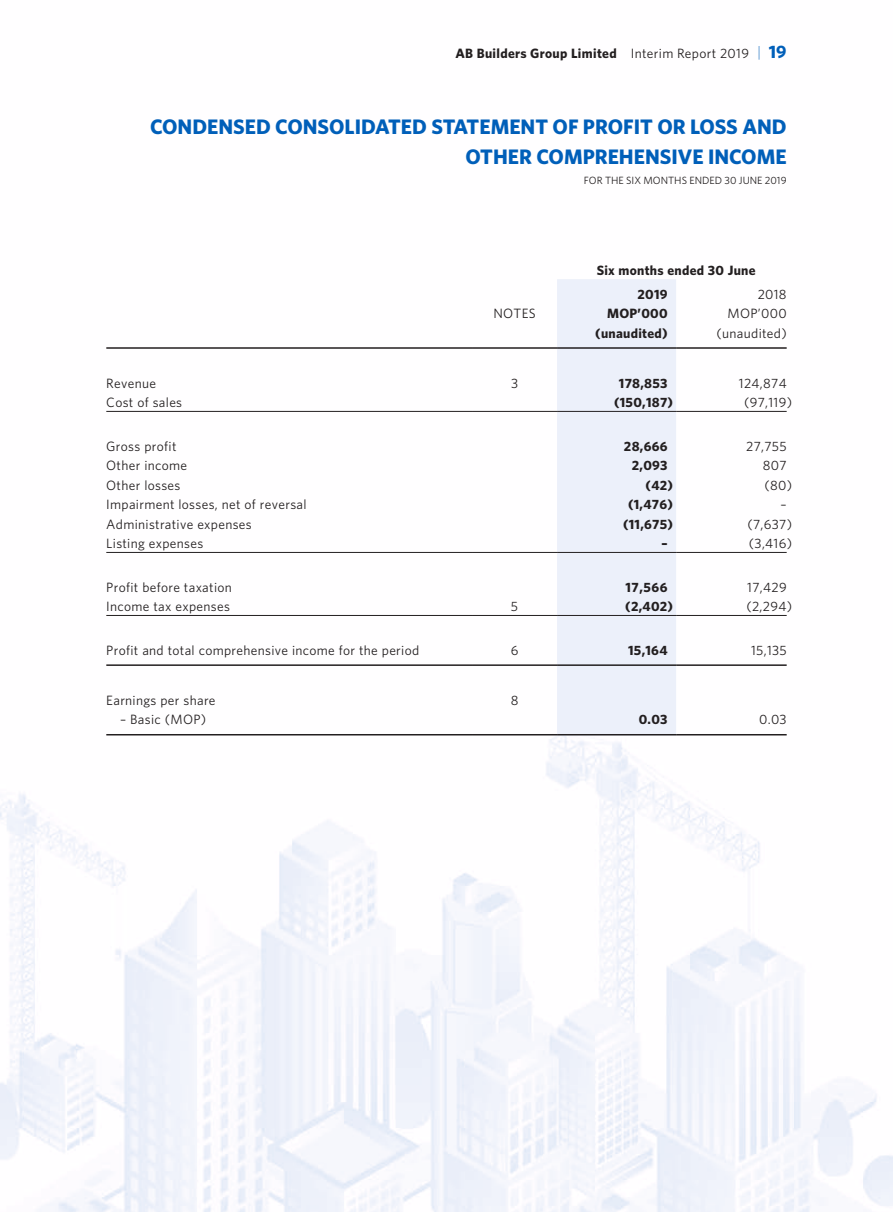
<style>
.page{position:relative;width:893px;height:1212px;background:#fff}
.page>*{position:absolute;margin:0;border:0;box-sizing:border-box;transform-origin:0 0}
.t1{font:700 21px/30px "Whitney";color:#005fb9;text-align:right}
.t2{font:13.5px "Whitney";letter-spacing:.025em;color:#231f20}
.t3{font:700 13.5px/24px "Whitney";letter-spacing:.02em;color:#231f20}
.t4{font:10.5px "Whitney";color:#231f20}
.s1{font-weight:400}
.s2{font-family:"M Hei HK";font-weight:300;color:#005fb9}
.s3{font-size:18px;color:#005fb9}
</style>
<div class="page">
<img style="left:0;top:410px;width:893px;height:802px">
<div style="left:557px;top:279px;width:119px;height:455px;background:#ecf0fa"></div>
<hr style="left:106px;top:347px;width:366px;height:2px;background:#231f20">
<hr style="left:472px;top:347px;width:85px;height:2px;background:#231f20">
<hr style="left:557px;top:347px;width:119px;height:2px;background:#231f20">
<hr style="left:676px;top:347px;width:111px;height:2px;background:#231f20">
<hr style="left:106px;top:411px;width:366px;height:1px;background:#231f20">
<hr style="left:472px;top:411px;width:85px;height:1px;background:#231f20">
<hr style="left:557px;top:411px;width:119px;height:1px;background:#231f20">
<hr style="left:676px;top:411px;width:111px;height:1px;background:#231f20">
<hr style="left:106px;top:552px;width:366px;height:1px;background:#231f20">
<hr style="left:472px;top:552px;width:85px;height:1px;background:#231f20">
<hr style="left:557px;top:552px;width:119px;height:1px;background:#231f20">
<hr style="left:676px;top:552px;width:111px;height:1px;background:#231f20">
<hr style="left:106px;top:615px;width:366px;height:1px;background:#231f20">
<hr style="left:472px;top:615px;width:85px;height:1px;background:#231f20">
<hr style="left:557px;top:615px;width:119px;height:1px;background:#231f20">
<hr style="left:676px;top:615px;width:111px;height:1px;background:#231f20">
<hr style="left:106px;top:664px;width:366px;height:2px;background:#231f20">
<hr style="left:472px;top:664px;width:85px;height:2px;background:#231f20">
<hr style="left:557px;top:664px;width:119px;height:2px;background:#231f20">
<hr style="left:676px;top:664px;width:111px;height:2px;background:#231f20">
<hr style="left:106px;top:734px;width:366px;height:1px;background:#231f20">
<hr style="left:472px;top:734px;width:85px;height:1px;background:#231f20">
<hr style="left:557px;top:734px;width:119px;height:1px;background:#231f20">
<hr style="left:676px;top:734px;width:111px;height:1px;background:#231f20">
<p class="t3" style="left:455px;top:41px;width:333px">AB Builders Group Limited <span class="s1">Interim Report 2019</span> <span class="s2">︱</span> <span class="s3">19</span></p>
<h1 class="t1" style="left:150px;top:111px;width:638px">CONDENSED CONSOLIDATED STATEMENT OF PROFIT OR LOSS AND<br>OTHER COMPREHENSIVE INCOME</h1>
<p class="t4" style="left:584px;top:173px;width:204px">FOR THE SIX MONTHS ENDED 30 JUNE 2019</p>
<p class="t3" style="left:637px;top:258px;width:120px;text-indent:-41px">Six months ended 30 June<br>2019</p>
<p class="t2" style="left:758px;top:285px;width:30px">2018</p>
<p class="t2" style="left:493px;top:304px;width:44px">NOTES</p>
<p class="t3" style="left:607px;top:301px;width:62px">MOP’000</p>
<p class="t2" style="left:727px;top:304px;width:61px">MOP’000</p>
<p class="t3" style="left:595px;top:321px;width:74px">(unaudited)</p>
<p class="t2" style="left:716px;top:324px;width:72px">(unaudited)</p>
<p class="t2" style="left:106px;top:374px;width:51px">Revenue</p>
<p class="t2" style="left:511px;top:374px;width:9px">3</p>
<p class="t3" style="left:619px;top:371px;width:50px">178,853</p>
<p class="t2" style="left:739px;top:374px;width:49px">124,874</p>
<p class="t2" style="left:106px;top:394px;width:77px">Cost of sales</p>
<p class="t3" style="left:614px;top:390px;width:61px">(150,187)</p>
<p class="t2" style="left:744px;top:394px;width:49px">(97,119)</p>
<p class="t2" style="left:106px;top:437px;width:72px">Gross profit</p>
<p class="t3" style="left:624px;top:434px;width:45px">28,666</p>
<p class="t2" style="left:746px;top:437px;width:42px">27,755</p>
<p class="t2" style="left:106px;top:457px;width:82px">Other income</p>
<p class="t3" style="left:632px;top:453px;width:37px">2,093</p>
<p class="t2" style="left:763px;top:457px;width:25px">807</p>
<p class="t2" style="left:106px;top:476px;width:76px">Other losses</p>
<p class="t3" style="left:645px;top:473px;width:29px">(42)</p>
<p class="t2" style="left:764px;top:476px;width:29px">(80)</p>
<p class="t2" style="left:106px;top:496px;width:202px">Impairment losses, net of reversal</p>
<p class="t3" style="left:628px;top:492px;width:47px">(1,476)</p>
<p class="t2" style="left:780px;top:496px;width:8px">–</p>
<p class="t2" style="left:106px;top:515px;width:147px">Administrative expenses</p>
<p class="t3" style="left:623px;top:512px;width:52px">(11,675)</p>
<p class="t2" style="left:747px;top:515px;width:46px">(7,637)</p>
<p class="t2" style="left:106px;top:535px;width:99px">Listing expenses</p>
<p class="t3" style="left:661px;top:531px;width:8px">–</p>
<p class="t2" style="left:749px;top:535px;width:45px">(3,416)</p>
<p class="t2" style="left:106px;top:578px;width:127px">Profit before taxation</p>
<p class="t3" style="left:625px;top:575px;width:44px">17,566</p>
<p class="t2" style="left:747px;top:578px;width:41px">17,429</p>
<p class="t2" style="left:106px;top:598px;width:125px">Income tax expenses</p>
<p class="t2" style="left:511px;top:598px;width:9px">5</p>
<p class="t3" style="left:625px;top:594px;width:49px">(2,402)</p>
<p class="t2" style="left:746px;top:598px;width:47px">(2,294)</p>
<p class="t2" style="left:106px;top:641px;width:314px">Profit and total comprehensive income for the period</p>
<p class="t2" style="left:511px;top:641px;width:9px">6</p>
<p class="t3" style="left:628px;top:638px;width:41px">15,164</p>
<p class="t2" style="left:751px;top:641px;width:37px">15,135</p>
<p class="t2" style="left:106px;top:691px;width:111px">Earnings per share</p>
<p class="t2" style="left:511px;top:691px;width:9px">8</p>
<p class="t2" style="left:120px;top:711px;width:88px">– Basic (MOP)</p>
<p class="t3" style="left:639px;top:707px;width:30px">0.03</p>
<p class="t2" style="left:759px;top:711px;width:29px">0.03</p>
</div>
